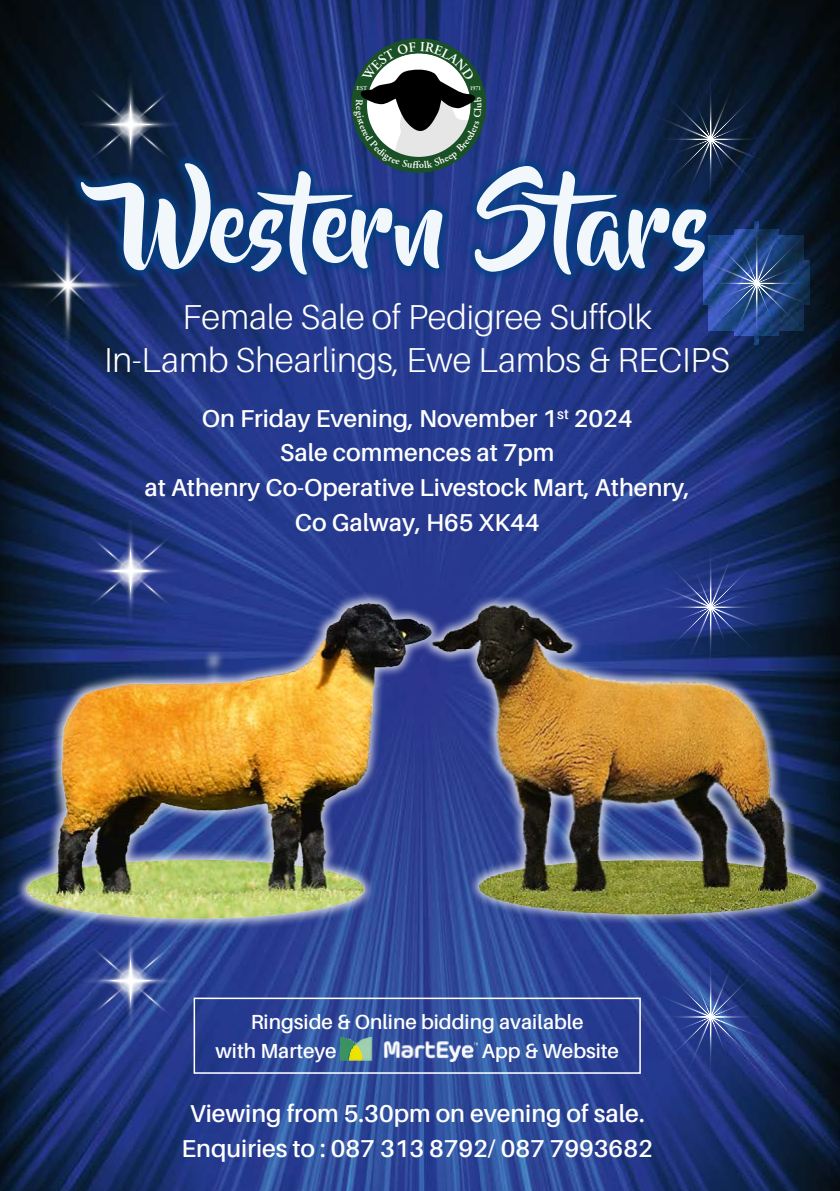
<style>
.page{position:relative;width:840px;height:1191px;background:#fff}
.page>*{position:absolute;margin:0;border:0;box-sizing:border-box;transform-origin:0 0}
.t1{font:101.8px "Beyond The Mountains";color:#f1f7fa}
.t2{font:300 34.6px/42.8px "Aileron";color:#fff;text-align:center}
.t3{font:600 24.4px/34.6px "Aileron";color:#fff;text-align:center}
.t4{font:600 20.4px/28.6px "Aileron";color:#fff}
.t5{font:600 6px "Adobe Garamond";letter-spacing:-.05em;color:#fff}
</style>
<div class="page">
<img style="left:0;top:0;width:839px;height:1191px">
<svg style="left:79px;top:72px;width:103px;height:80px;background:#0d1f39"></svg>
<svg style="left:97px;top:91px;width:66px;height:66px;background:#414f62"></svg>
<svg style="left:79px;top:519px;width:103px;height:54px;background:#1f3379"></svg>
<svg style="left:97px;top:537px;width:66px;height:66px;background:#5665a3"></svg>
<svg style="left:79px;top:930px;width:103px;height:102px;background:#29408f"></svg>
<svg style="left:97px;top:947px;width:66px;height:66px;background:#5769a8"></svg>
<svg style="left:656px;top:77px;width:107px;height:123px;background:#14253f"></svg>
<svg style="left:656px;top:545px;width:107px;height:14px"></svg>
<svg style="left:656px;top:955px;width:107px;height:123px;background:#2b428c"></svg>
<svg style="left:0;top:214px;width:138px;height:141px;background:#122243"></svg>
<svg style="left:53px;top:270px;width:28px;height:29px"></svg>
<svg style="left:702px;top:221px;width:107px;height:123px;background:#24437b"></svg>
<div style="left:14px;top:591px;width:428px;height:339px;background:#fff;opacity:.75"></div>
<img style="left:0;top:573px;width:420px;height:347px">
<div style="left:420px;top:594px;width:407px;height:331px;background:#fff;opacity:.75"></div>
<img style="left:407px;top:559px;width:409px;height:355px">
<div style="left:70px;top:152px;width:646px;height:133px;background:#033f84;opacity:.75"></div>
<img style="left:340px;top:1037px;width:137px;height:24px">
<div style="left:193px;top:997px;width:447px;height:76px;border:2px solid #fff"></div>
<svg style="left:351px;top:38px;width:135px;height:135px"></svg>
<p class="t5" style="left:356px;top:85px;width:12px">EST</p>
<p class="t5" style="left:469px;top:85px;width:13px">1971</p>
<h1 class="t1" style="left:124px;top:171px;width:588px">Western Stars</h1>
<h2 class="t2" style="left:104px;top:296px;width:627px">Female Sale of Pedigree Suffolk<br>In-Lamb Shearlings, Ewe Lambs &amp; RECIPS</h2>
<p class="t3" style="left:144px;top:401px;width:546px">On Friday Evening, November 1<sup>st</sup> 2024<br>Sale commences at 7pm<br>at Athenry Co-Operative Livestock Mart, Athenry,<br>Co Galway, H65 XK44</p>
<p class="t4" style="left:215px;top:1008px;width:369px;text-indent:35px">Ringside &amp; Online bidding available with Marteye</p>
<p class="t4" style="left:481px;top:1036px;width:139px">App &amp; Website</p>
<p class="t3" style="left:181px;top:1096px;width:472px">Viewing from 5.30pm on evening of sale.<br>Enquiries to : 087 313 8792/ 087 7993682</p>
</div>
